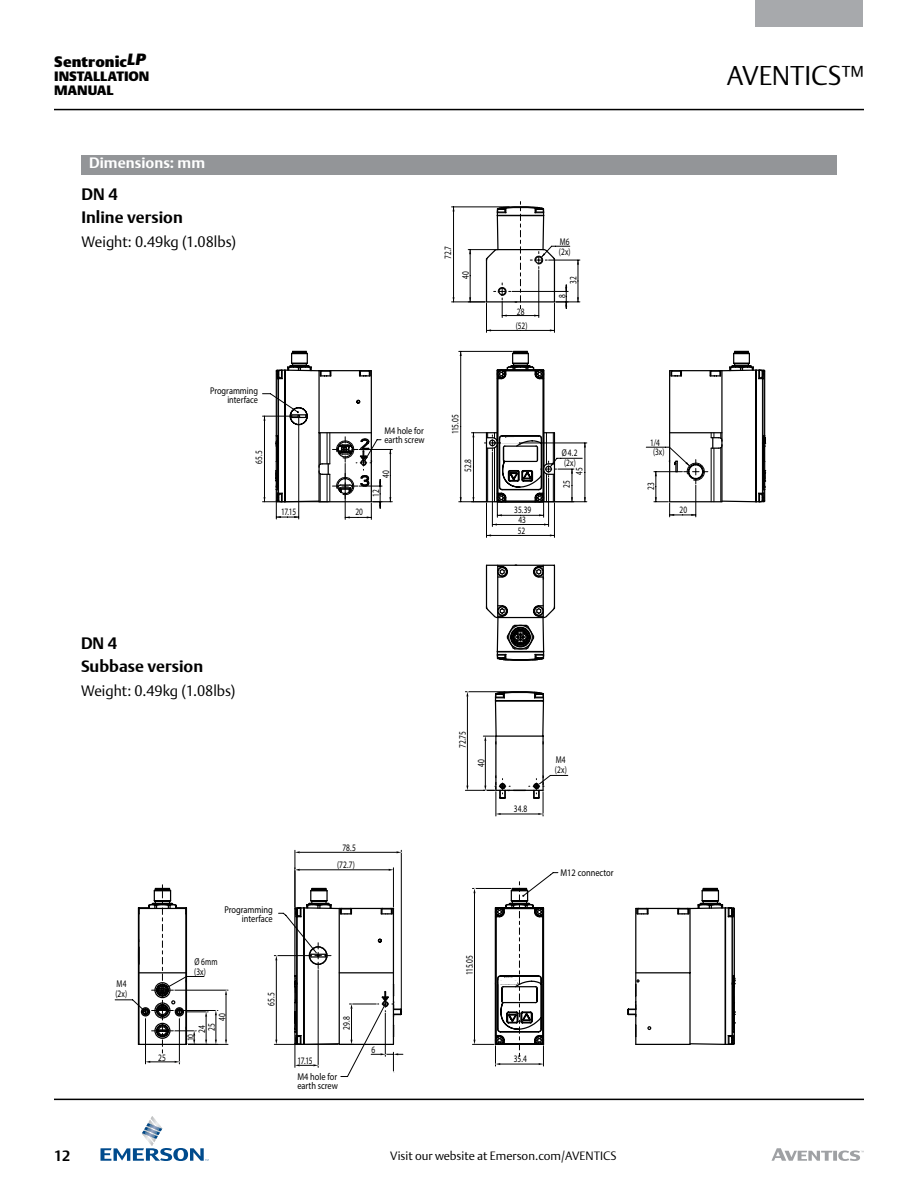
<style>
.page{position:relative;width:918px;height:1188px;background:#fff}
.page>*{position:absolute;margin:0;border:0;box-sizing:border-box;transform-origin:0 0}
.t1{font:300 27px "DTL Argo T";letter-spacing:-.005em;color:#000}
.t2{font:700 16.5px/23.4px "DTL Argo T";color:#000}
.t3{font:300 15px "DTL Argo T";color:#000}
.t4{font:700 15px "DTL Argo T";letter-spacing:.005em;color:#fff}
.t5{font:800 15px "DTL Argo T";color:#000}
.t6{font:700 15px "DTL Argo T";color:#000;scale:.95 1}
.t7{font:800 13.5px/13.5px "DTL Argo T";letter-spacing:-.015em;color:#000}
.t8{font:300 12px "DTL Argo T";color:#000}
.t9{font:9.9px/9.9px "Myriad Pro";color:#000;scale:.75 1}
.t10{font:9.9px/9.1px "Myriad Pro";color:#000;scale:.85 1}
.t11{font:9.75px/9.9px "Myriad Pro";color:#000;scale:.75 1}
.t12{font:9.75px/9px "Myriad Pro";color:#000;scale:.85 1}
.t13{font:8.85px "Myriad Pro";color:#000;scale:.84 1}
</style>
<div class="page">
<hr style="left:54px;top:109px;width:810px;height:1px;background:#000">
<svg style="left:101px;top:1116px;width:108px;height:45px"></svg>
<hr style="left:54px;top:1099px;width:810px;height:1px;background:#000">
<div style="left:755px;top:0;width:108px;height:27px;background:#a7a9ac"></div>
<svg style="left:771px;top:1148px;width:93px;height:13px"></svg>
<hr style="left:452px;top:206px;width:57px;height:1px;background:#000">
<svg style="left:262px;top:351px;width:57px;height:168px"></svg>
<svg style="left:468px;top:202px;width:112px;height:60px"></svg>
<svg style="left:319px;top:262px;width:262px;height:258px"></svg>
<svg style="left:115px;top:884px;width:93px;height:169px"></svg>
<div style="left:81px;top:155px;width:756px;height:20px;background:#939598"></div>
<svg style="left:459px;top:350px;width:308px;height:311px"></svg>
<svg style="left:275px;top:691px;width:461px;height:386px"></svg>
<h3 class="t5" style="left:54px;top:52px;width:93px">Sentronic<sup>LP</sup></h3>
<h3 class="t7" style="left:54px;top:69px;width:97px">INSTALLATION<br>MANUAL</h3>
<h3 class="t4" style="left:89px;top:154px;width:118px">Dimensions: mm</h3>
<h2 class="t2" style="left:82px;top:182px;width:103px">DN 4<br>Inline version</h2>
<h3 class="t3" style="left:82px;top:232px;width:156px">Weight: 0.49kg (1.08lbs)</h3>
<p class="t11" style="left:443px;top:259px;width:19px;rotate:-90deg">72.7</p>
<p class="t11" style="left:460px;top:279px;width:12px;rotate:-90deg">40</p>
<p class="t12" style="left:210px;top:386px;width:58px;text-align:right">Programming interface</p>
<p class="t11" style="left:254px;top:464px;width:19px;rotate:-90deg">65.5</p>
<p class="t12" style="left:384px;top:426px;width:49px">M4 hole for earth screw</p>
<p class="t11" style="left:281px;top:506px;width:22px">17.15</p>
<p class="t11" style="left:355px;top:507px;width:12px">20</p>
<p class="t11" style="left:381px;top:478px;width:12px;rotate:-90deg">40</p>
<p class="t11" style="left:371px;top:497px;width:11px;rotate:-90deg">12</p>
<p class="t11" style="left:450px;top:434px;width:28px;rotate:-90deg">115.05</p>
<p class="t11" style="left:463px;top:472px;width:19px;rotate:-90deg">52.8</p>
<p class="t11" style="left:517px;top:306px;width:12px">28</p>
<p class="t11" style="left:516px;top:321px;width:17px">(52)</p>
<p class="t11" style="left:559px;top:236px;width:17px">M6 (2x)</p>
<p class="t11" style="left:568px;top:284px;width:11px;rotate:-90deg">32</p>
<p class="t11" style="left:557px;top:298px;width:7px;rotate:-90deg">8</p>
<p class="t11" style="left:514px;top:505px;width:24px">35.39</p>
<p class="t11" style="left:518px;top:515px;width:12px">43</p>
<p class="t11" style="left:518px;top:526px;width:12px">52</p>
<p class="t11" style="left:562px;top:448px;width:22px">Ø4.2 (2x)</p>
<p class="t11" style="left:574px;top:475px;width:12px;rotate:-90deg">45</p>
<p class="t11" style="left:561px;top:488px;width:12px;rotate:-90deg">25</p>
<h1 class="t1" style="left:727px;top:59px;width:139px">AVENTICS™</h1>
<p class="t11" style="left:650px;top:438px;width:21px;line-height:9.4px">1/4 (3x)</p>
<p class="t11" style="left:646px;top:490px;width:12px;rotate:-90deg">23</p>
<p class="t11" style="left:680px;top:505px;width:12px">20</p>
<h2 class="t2" style="left:81px;top:631px;width:124px">DN 4<br>Subbase version</h2>
<h3 class="t3" style="left:81px;top:681px;width:156px">Weight: 0.49kg (1.08lbs)</h3>
<p class="t9" style="left:115px;top:978px;width:17px;line-height:10.8px">M4 (2x)</p>
<p class="t9" style="left:158px;top:1052px;width:12px">25</p>
<p class="t10" style="left:224px;top:905px;width:59px;text-align:right">Programming interface</p>
<p class="t9" style="left:194px;top:957px;width:33px">Ø 6mm (3x)</p>
<p class="t9" style="left:217px;top:1021px;width:12px;rotate:-90deg">40</p>
<p class="t9" style="left:206px;top:1031px;width:12px;rotate:-90deg">25</p>
<p class="t9" style="left:197px;top:1033px;width:12px;rotate:-90deg">24</p>
<p class="t13" style="left:185px;top:1041px;width:10px;rotate:-90deg">10</p>
<p class="t9" style="left:266px;top:1006px;width:19px;rotate:-90deg">65.5</p>
<p class="t9" style="left:342px;top:842px;width:20px">78.5</p>
<p class="t9" style="left:337px;top:860px;width:25px">(72.7)</p>
<p class="t9" style="left:297px;top:1055px;width:22px">17.15</p>
<p class="t9" style="left:341px;top:1030px;width:19px;rotate:-90deg">29.8</p>
<p class="t10" style="left:297px;top:1072px;width:49px">M4 hole for earth screw</p>
<p class="t9" style="left:372px;top:1045px;width:7px">6</p>
<p class="t9" style="left:457px;top:748px;width:24px;rotate:-90deg">72.75</p>
<p class="t9" style="left:476px;top:767px;width:12px;rotate:-90deg">40</p>
<p class="t9" style="left:514px;top:804px;width:20px">34.8</p>
<p class="t9" style="left:555px;top:754px;width:17px">M4 (2x)</p>
<p class="t10" style="left:560px;top:868px;width:64px">M12 connector</p>
<p class="t9" style="left:464px;top:975px;width:28px;rotate:-90deg">115.05</p>
<p class="t9" style="left:514px;top:1054px;width:19px">35.4</p>
<h3 class="t6" style="left:54px;top:1147px;width:18px">12</h3>
<p class="t8" style="left:390px;top:1148px;width:228px">Visit our website at Emerson.com/AVENTICS</p>
</div>
